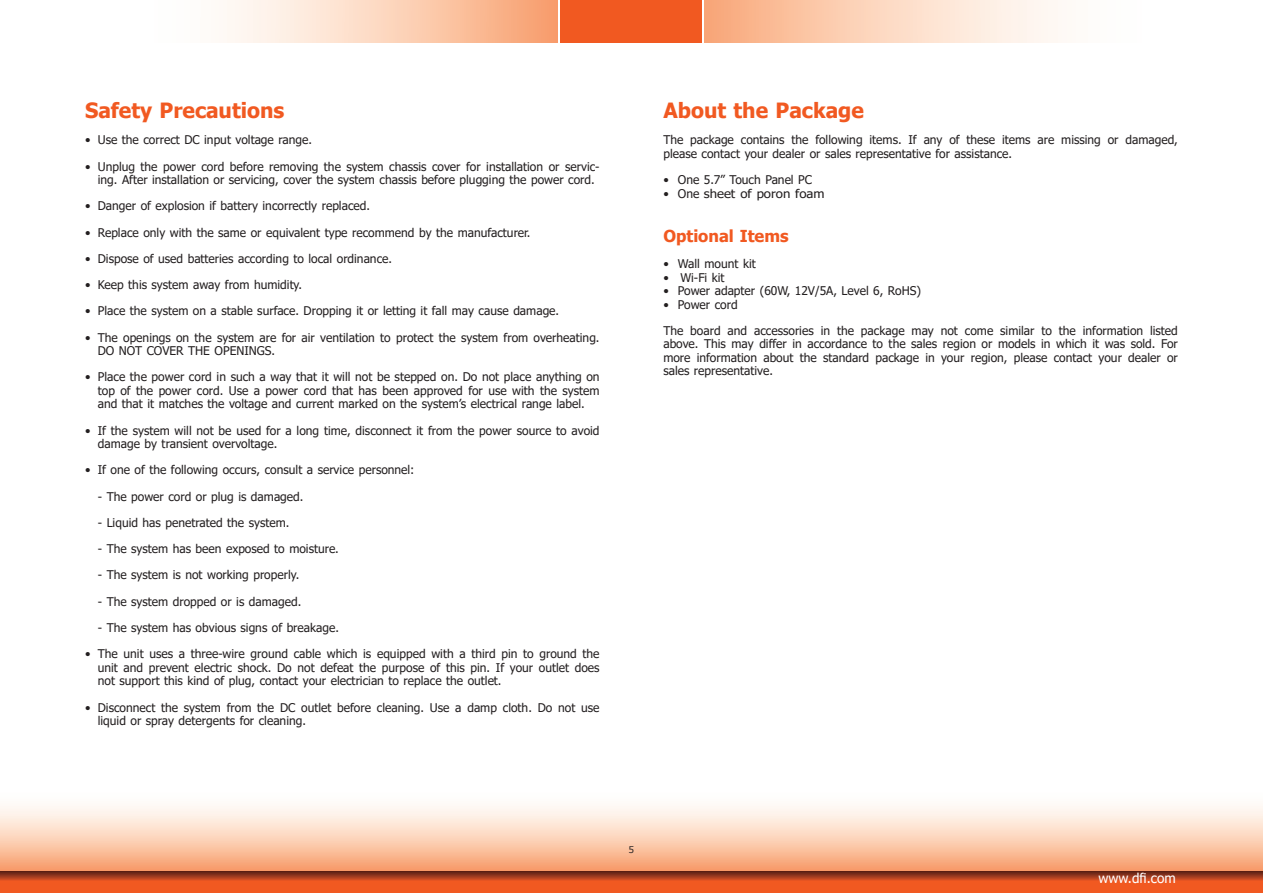
<style>
.page{position:relative;width:1263px;height:893px;background:#fff}
.page>*{position:absolute;margin:0;border:0;box-sizing:border-box;transform-origin:0 0}
.Chapter-Heading{font:700 21px "Tahoma";color:#f15921}
.Heading__TOC__Style{font:700 16.5px "Tahoma";color:#f15921}
.t1{font:13.5px "Tahoma";color:#fff}
.Body_Text{font:12px/13.5px "Tahoma";color:#231f20}
.Numbering{font:12px "Tahoma";color:#231f20}
.t2{font:9px "Verdana";color:#231f20}
</style>
<div class="page">
<div style="left:0;top:788px;width:1263px;height:82px;background:linear-gradient(to bottom,#fff,#f9a87a)"></div>
<svg style="left:0;top:871px;width:1263px;height:22px;background:#ca4a1f"></svg>
<div style="left:561px;top:0;width:141px;height:43px;background:#f15921"></div>
<svg style="left:705px;top:0;width:353px;height:43px;background:#fcd5bd"></svg>
<svg style="left:227px;top:0;width:331px;height:43px;background:#fbd1b7"></svg>
<svg style="left:87px;top:871px;width:138px;height:17px;background:#bd451e"></svg>
<p class="Chapter-Heading" style="left:85px;top:96px;width:201px">Safety Precautions</p>
<p class="Body_Text" style="left:85px;top:134px;width:229px">• Use the correct DC input voltage range.</p>
<p class="Body_Text" style="left:98px;top:160px;width:503px;text-indent:-13px">• Unplug the power cord before removing the system chassis cover for installation or servic&shy;ing. After installation or servicing, cover the system chassis before plugging the power cord.</p>
<p class="Body_Text" style="left:85px;top:200px;width:287px">• Danger of explosion if battery incorrectly replaced.</p>
<p class="Body_Text" style="left:85px;top:226px;width:447px">• Replace only with the same or equivalent type recommend by the manufacturer.</p>
<p class="Body_Text" style="left:85px;top:252px;width:309px">• Dispose of used batteries according to local ordinance.</p>
<p class="Body_Text" style="left:85px;top:279px;width:219px">• Keep this system away from humidity.</p>
<p class="Body_Text" style="left:85px;top:305px;width:476px">• Place the system on a stable surface. Dropping it or letting it fall may cause damage.</p>
<p class="Body_Text" style="left:98px;top:331px;width:503px;text-indent:-13px">• The openings on the system are for air ventilation to protect the system from overheating.<br>DO NOT COVER THE OPENINGS.</p>
<p class="Body_Text" style="left:98px;top:371px;width:503px;text-align:justify;text-indent:-13px">• Place the power cord in such a way that it will not be stepped on. Do not place anything on top of the power cord. Use a power cord that has been approved for use with the system and that it matches the voltage and current marked on the system’s electrical range label.</p>
<p class="Body_Text" style="left:98px;top:424px;width:503px;text-indent:-13px">• If the system will not be used for a long time, disconnect it from the power source to avoid damage by transient overvoltage.</p>
<p class="Body_Text" style="left:85px;top:464px;width:331px">• If one of the following occurs, consult a service personnel:</p>
<p class="Numbering" style="left:98px;top:488px;width:207px">- The power cord or plug is damaged.</p>
<p class="Numbering" style="left:98px;top:515px;width:193px">- Liquid has penetrated the system.</p>
<p class="Numbering" style="left:98px;top:541px;width:243px">- The system has been exposed to moisture.</p>
<p class="Numbering" style="left:98px;top:567px;width:203px">- The system is not working properly.</p>
<p class="Numbering" style="left:98px;top:593px;width:205px">- The system dropped or is damaged.</p>
<p class="Numbering" style="left:98px;top:620px;width:243px">- The system has obvious signs of breakage.</p>
<p class="Body_Text" style="left:98px;top:648px;width:503px;text-align:justify;text-indent:-13px">• The unit uses a three-wire ground cable which is equipped with a third pin to ground the unit and prevent electric shock. Do not defeat the purpose of this pin. If your outlet does not support this kind of plug, contact your electrician to replace the outlet.</p>
<p class="Body_Text" style="left:98px;top:701px;width:503px;text-indent:-13px">• Disconnect the system from the DC outlet before cleaning. Use a damp cloth. Do not use liquid or spray detergents for cleaning.</p>
<p class="Chapter-Heading" style="left:663px;top:96px;width:202px">About the Package</p>
<p class="Body_Text" style="left:663px;top:134px;width:516px">The package contains the following items. If any of these items are missing or damaged, please contact your dealer or sales representative for assistance.</p>
<p class="Numbering" style="left:663px;top:172px;width:150px">• One 5.7” Touch Panel PC</p>
<p class="Numbering" style="left:663px;top:185px;width:163px">• One sheet of poron foam</p>
<p class="Heading__TOC__Style" style="left:663px;top:224px;width:127px">Optional Items</p>
<p class="Numbering" style="left:663px;top:256px;width:94px">• Wall mount kit</p>
<p class="Body_Text" style="left:663px;top:271px;width:63px">• Wi-Fi kit</p>
<p class="Numbering" style="left:663px;top:283px;width:259px">• Power adapter (60W, 12V/5A, Level 6, RoHS)</p>
<p class="Numbering" style="left:663px;top:296px;width:76px">• Power cord</p>
<p class="Body_Text" style="left:663px;top:324px;width:516px;text-align:justify">The board and accessories in the package may not come similar to the information listed above. This may differ in accordance to the sales region or models in which it was sold. For more information about the standard package in your region, please contact your dealer or sales representative.</p>
<p class="t2" style="left:629px;top:844px;width:7px">5</p>
<p class="t1" style="left:1098px;top:869px;width:79px">www.dfi.com</p>
</div>
